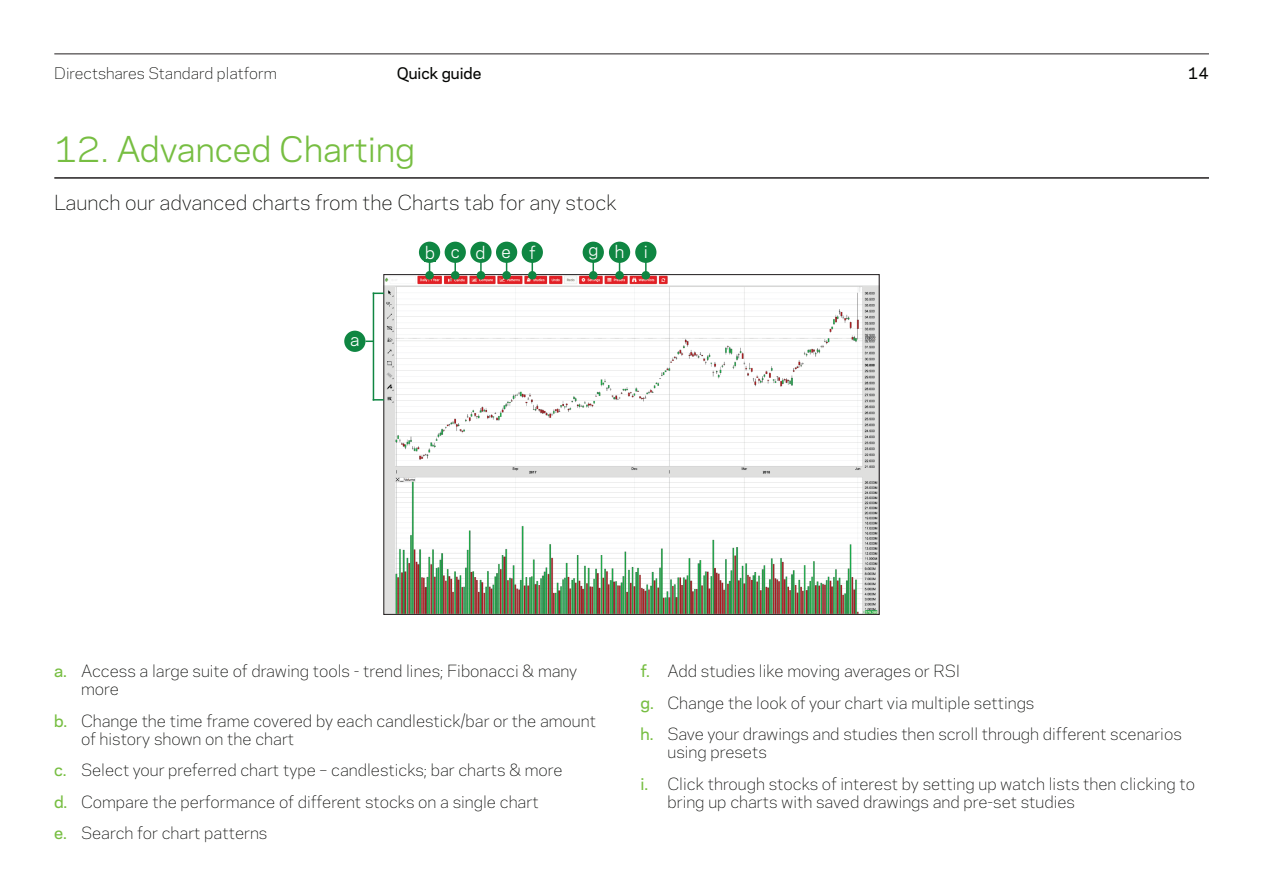
<style>
.page{position:relative;width:1263px;height:893px;background:#fff}
.page>*{position:absolute;margin:0;border:0;box-sizing:border-box;transform-origin:0 0}
.t1{font:33px "Polaris";color:#77be42}
.t2{font:300 19.5px "Polaris";color:#040503}
.t3{font:16.5px "Polaris";letter-spacing:.975em;color:#fff}
.t4{font:300 15.75px/31.5px "Polaris";color:#040503}
.t5{font:300 15px "Polaris";color:#040503}
.t6{font:500 15px "Polaris";color:#040503}
.s1{font-weight:500;color:#77be42}
</style>
<div class="page">
<hr style="left:54px;top:54px;width:1155px;height:1px;background:#231f20">
<hr style="left:54px;top:177px;width:1155px;height:2px;background:#231f20">
<img style="left:385px;top:276px;width:492px;height:337px">
<div style="left:419px;top:242px;width:21px;height:21px;background:#0f8642;border-radius:50%"></div>
<div style="left:425px;top:271px;width:9px;height:9px;background:#0f8642;border-radius:50%"></div>
<div style="left:425px;top:245px;width:11px;height:17px;background:#0f8642"></div>
<div style="left:470px;top:242px;width:22px;height:21px;background:#0f8642;border-radius:50%"></div>
<div style="left:477px;top:271px;width:8px;height:9px;background:#0f8642;border-radius:50%"></div>
<svg style="left:480px;top:263px;width:2px;height:8px"></svg>
<div style="left:445px;top:242px;width:21px;height:21px;background:#0f8642;border-radius:50%"></div>
<div style="left:451px;top:271px;width:8px;height:9px;background:#0f8642;border-radius:50%"></div>
<svg style="left:454px;top:262px;width:2px;height:10px"></svg>
<div style="left:496px;top:242px;width:21px;height:21px;background:#0f8642;border-radius:50%"></div>
<div style="left:502px;top:271px;width:9px;height:9px;background:#0f8642;border-radius:50%"></div>
<div style="left:522px;top:242px;width:21px;height:21px;background:#0f8642;border-radius:50%"></div>
<div style="left:528px;top:271px;width:8px;height:9px;background:#0f8642;border-radius:50%"></div>
<svg style="left:531px;top:262px;width:2px;height:10px"></svg>
<div style="left:583px;top:242px;width:21px;height:21px;background:#0f8642;border-radius:50%"></div>
<div style="left:589px;top:271px;width:8px;height:9px;background:#0f8642;border-radius:50%"></div>
<svg style="left:592px;top:262px;width:2px;height:10px"></svg>
<div style="left:609px;top:242px;width:21px;height:21px;background:#0f8642;border-radius:50%"></div>
<div style="left:615px;top:271px;width:9px;height:9px;background:#0f8642;border-radius:50%"></div>
<div style="left:635px;top:242px;width:21px;height:21px;background:#0f8642;border-radius:50%"></div>
<div style="left:642px;top:271px;width:8px;height:9px;background:#0f8642;border-radius:50%"></div>
<svg style="left:645px;top:262px;width:2px;height:9px"></svg>
<div style="left:344px;top:331px;width:21px;height:21px;background:#0f8642;border-radius:50%"></div>
<hr style="left:373px;top:293px;width:1px;height:108px;background:#0f8642">
<svg style="left:373px;top:399px;width:11px;height:2px"></svg>
<p class="t5" style="left:54px;top:62px;width:224px">Directshares Standard platform</p>
<p class="t6" style="left:397px;top:62px;width:86px">Quick guide</p>
<p class="t6" style="left:1188px;top:62px;width:22px">14</p>
<h1 class="t1" style="left:54px;top:124px;width:362px">12. Advanced Charting</h1>
<p class="t2" style="left:54px;top:187px;width:564px">Launch our advanced charts from the Charts tab for any stock</p>
<p class="t3" style="left:350px;top:327px;width:11px">a</p>
<p class="t3" style="left:425px;top:240px;width:112px">bcde f</p>
<p class="t3" style="left:588px;top:240px;width:61px">ghi</p>
<p class="t4" style="left:81px;top:661px;width:498px;line-height:18px;text-indent:-27px"><span class="s1">a.</span> Access a large suite of drawing tools - trend lines; Fibonacci &amp; many more</p>
<p class="t4" style="left:81px;top:711px;width:516px;line-height:18px;text-indent:-27px"><span class="s1">b.</span> Change the time frame covered by each candlestick/bar or the amount of history shown on the chart</p>
<p class="t4" style="left:54px;top:753px;width:510px"><span class="s1">c.</span> Select your preferred chart type – candlesticks; bar charts &amp; more <span class="s1">d.</span> Compare the performance of different stocks on a single chart<br><span class="s1">e.</span> Search for chart patterns</p>
<p class="t4" style="left:640px;top:654px;width:543px"><span class="s1">f.</span> Add studies like moving averages or RSI<br><span class="s1">g.</span> Change the look of your chart via multiple settings<br><span class="s1">h.</span> Save your drawings and studies then scroll through different scenarios</p>
<p class="t4" style="left:640px;top:735px;width:556px;text-indent:27px">using presets<br><span class="s1">i.</span> Click through stocks of interest by setting up watch lists then clicking to</p>
<p class="t4" style="left:667px;top:785px;width:409px">bring up charts with saved drawings and pre-set studies</p>
</div>
